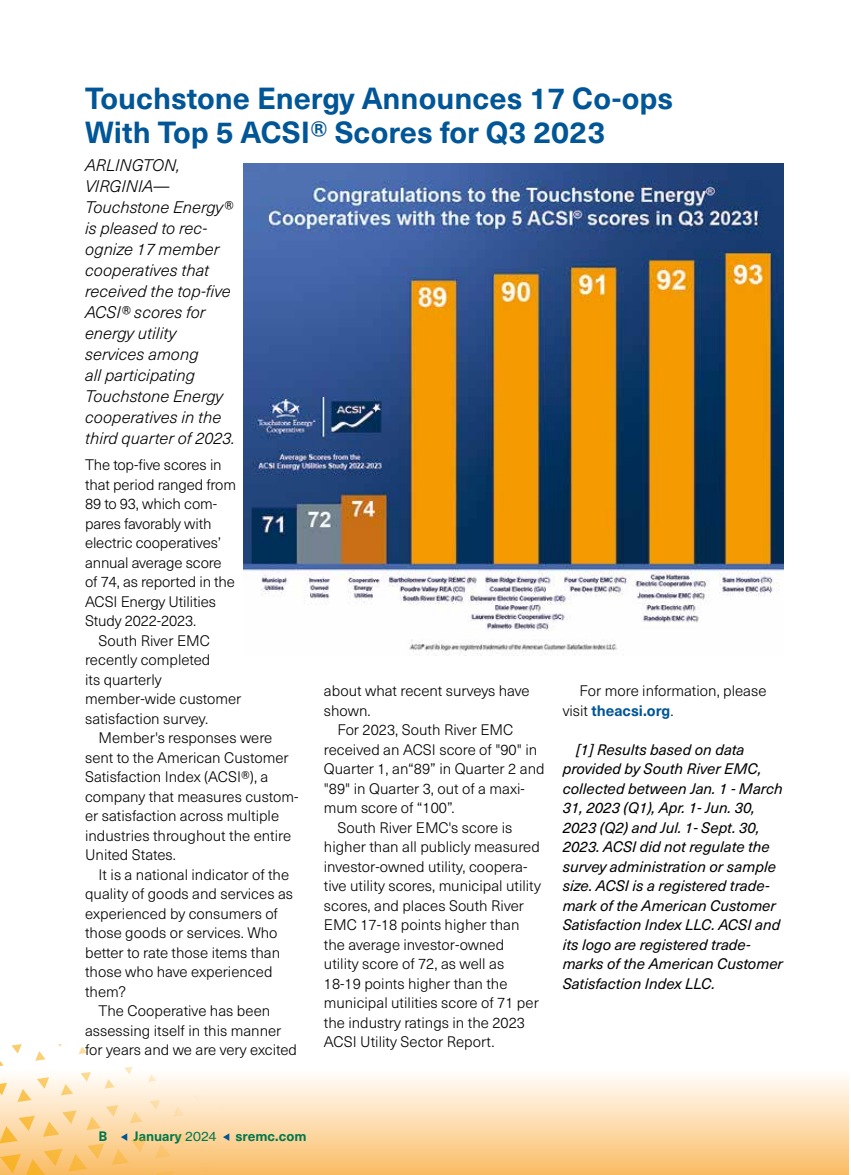
<style>
.page{position:relative;width:851px;height:1175px;background:#fff}
.page>*{position:absolute;margin:0;border:0;box-sizing:border-box;transform-origin:0 0}
.t1{font:700 30px/34.5px "Neue Haas Unica W1 G";color:#005697}
.t2{font:italic 300 16.5px/21px "Neue Haas Unica W1 G";color:#000}
.t3{font:300 15px/19.5px "Neue Haas Unica W1 G";color:#000}
.t4{font:italic 15px/19.5px "Neue Haas Unica W1 G";color:#000}
.t5{font:700 13.5px "Neue Haas Unica W1 G";color:#00774b}
.s1{font-weight:700;color:#005697}
.s2{font-family:"N Haas Grotesk TX Pro 55 Rg";font-weight:400;font-size:12.75px}
</style>
<div class="page">
<div style="left:0;top:1068px;width:848px;height:106px;background:linear-gradient(to bottom,#fff,#fabd68)"></div>
<svg style="left:0;top:1044px;width:229px;height:130px"></svg>
<img style="left:243px;top:164px;width:540px;height:491px">
<h1 class="t1" style="left:85px;top:79px;width:589px">Touchstone Energy Announces 17 Co-ops<br>With Top 5 ACSI® Scores for Q3 2023</h1>
<p class="t2" style="left:85px;top:154px;width:151px">ARLINGTON,<br>VIRGINIA—<br>Touchstone Energy® is pleased to rec&shy;ognize 17 member cooperatives that received the top-five<br>ACSI® scores for energy utility services among<br>all participating<br>Touchstone Energy cooperatives in the third quarter of 2023.</p>
<p class="t3" style="left:85px;top:454px;width:138px">The top-five scores in</p>
<p class="t3" style="left:85px;top:474px;width:152px">that period ranged from</p>
<p class="t3" style="left:85px;top:493px;width:133px">89 to 93, which com-</p>
<p class="t3" style="left:85px;top:513px;width:128px">pares favorably with</p>
<p class="t3" style="left:85px;top:532px;width:138px">electric cooperatives’</p>
<p class="t3" style="left:85px;top:552px;width:138px">annual average score</p>
<p class="t3" style="left:85px;top:571px;width:151px">of 74, as reported in the</p>
<p class="t3" style="left:85px;top:591px;width:132px">ACSI Energy Utilities</p>
<p class="t3" style="left:85px;top:610px;width:113px">Study 2022-2023.</p>
<p class="t3" style="left:99px;top:630px;width:113px">South River EMC</p>
<p class="t3" style="left:85px;top:649px;width:127px">recently completed</p>
<p class="t3" style="left:85px;top:669px;width:78px">its quarterly</p>
<p class="t3" style="left:85px;top:688px;width:158px">member-wide customer</p>
<p class="t3" style="left:85px;top:708px;width:125px">satisfaction survey.</p>
<p class="t3" style="left:99px;top:727px;width:175px">Member's responses were</p>
<p class="t3" style="left:85px;top:747px;width:205px">sent to the American Customer</p>
<p class="t3" style="left:85px;top:766px;width:185px">Satisfaction Index (ACSI®), a</p>
<p class="t3" style="left:85px;top:786px;width:215px">company that measures custom-</p>
<p class="t3" style="left:85px;top:805px;width:195px">er satisfaction across multiple</p>
<p class="t3" style="left:85px;top:825px;width:207px">industries throughout the entire</p>
<p class="t3" style="left:85px;top:844px;width:92px">United States.</p>
<p class="t3" style="left:99px;top:864px;width:192px">It is a national indicator of the</p>
<p class="t3" style="left:85px;top:883px;width:209px">quality of goods and services as</p>
<p class="t3" style="left:85px;top:903px;width:194px">experienced by consumers of</p>
<p class="t3" style="left:85px;top:922px;width:194px">those goods or services. Who</p>
<p class="t3" style="left:85px;top:942px;width:197px">better to rate those items than</p>
<p class="t3" style="left:85px;top:961px;width:189px">those who have experienced</p>
<p class="t3" style="left:85px;top:981px;width:42px">them?</p>
<p class="t3" style="left:99px;top:1000px;width:173px">The Cooperative has been</p>
<p class="t3" style="left:85px;top:1020px;width:198px">assessing itself in this manner</p>
<p class="t3" style="left:85px;top:1039px;width:213px">for years and we are very excited</p>
<p class="t3" style="left:562px;top:680px;width:205px;text-indent:17px">For more information, please visit <span class="s1">theacsi.org</span>.</p>
<p class="t4" style="left:562px;top:738px;width:222px;text-indent:14px">[1] Results based on data provided by South River EMC, collected between Jan. 1 - March<br>31, 2023 (Q1), Apr. 1- Jun. 30,<br>2023 (Q2) and Jul. 1- Sept. 30,<br>2023. ACSI did not regulate the survey administration or sample size. ACSI is a registered trade&shy;mark of the American Customer<br>Satisfaction Index LLC. ACSI and its logo are registered trade&shy;marks of the American Customer<br>Satisfaction Index LLC.</p>
<p class="t3" style="left:324px;top:680px;width:207px">about what recent surveys have shown.</p>
<p class="t3" style="left:337px;top:719px;width:177px">For 2023, South River EMC</p>
<p class="t3" style="left:324px;top:738px;width:215px">received an ACSI score of "90" in</p>
<p class="t3" style="left:324px;top:758px;width:222px">Quarter 1, an“89” in Quarter 2 and</p>
<p class="t3" style="left:324px;top:777px;width:202px">"89" in Quarter 3, out of a maxi-</p>
<p class="t3" style="left:324px;top:797px;width:132px">mum score of “100”.</p>
<p class="t3" style="left:337px;top:816px;width:176px">South River EMC's score is</p>
<p class="t3" style="left:324px;top:836px;width:217px">higher than all publicly measured</p>
<p class="t3" style="left:324px;top:855px;width:205px">investor-owned utility, coopera-</p>
<p class="t3" style="left:324px;top:875px;width:218px">tive utility scores, municipal utility</p>
<p class="t3" style="left:324px;top:894px;width:202px">scores, and places South River</p>
<p class="t3" style="left:324px;top:914px;width:197px">EMC 17-18 points higher than</p>
<p class="t3" style="left:324px;top:933px;width:182px">the average investor-owned</p>
<p class="t3" style="left:324px;top:953px;width:182px">utility score of 72, as well as</p>
<p class="t3" style="left:324px;top:972px;width:185px">18-19 points higher than the</p>
<p class="t3" style="left:324px;top:992px;width:216px">municipal utilities score of 71 per</p>
<p class="t3" style="left:324px;top:1011px;width:203px">the industry ratings in the 2023</p>
<p class="t3" style="left:324px;top:1031px;width:172px">ACSI Utility Sector Report.</p>
<p class="t5" style="left:99px;top:1125px;width:10px">B</p>
<p class="t5" style="left:133px;top:1125px;width:84px">January <span class="s2">2024</span></p>
<p class="t5" style="left:235px;top:1125px;width:72px">sremc.com</p>
</div>
